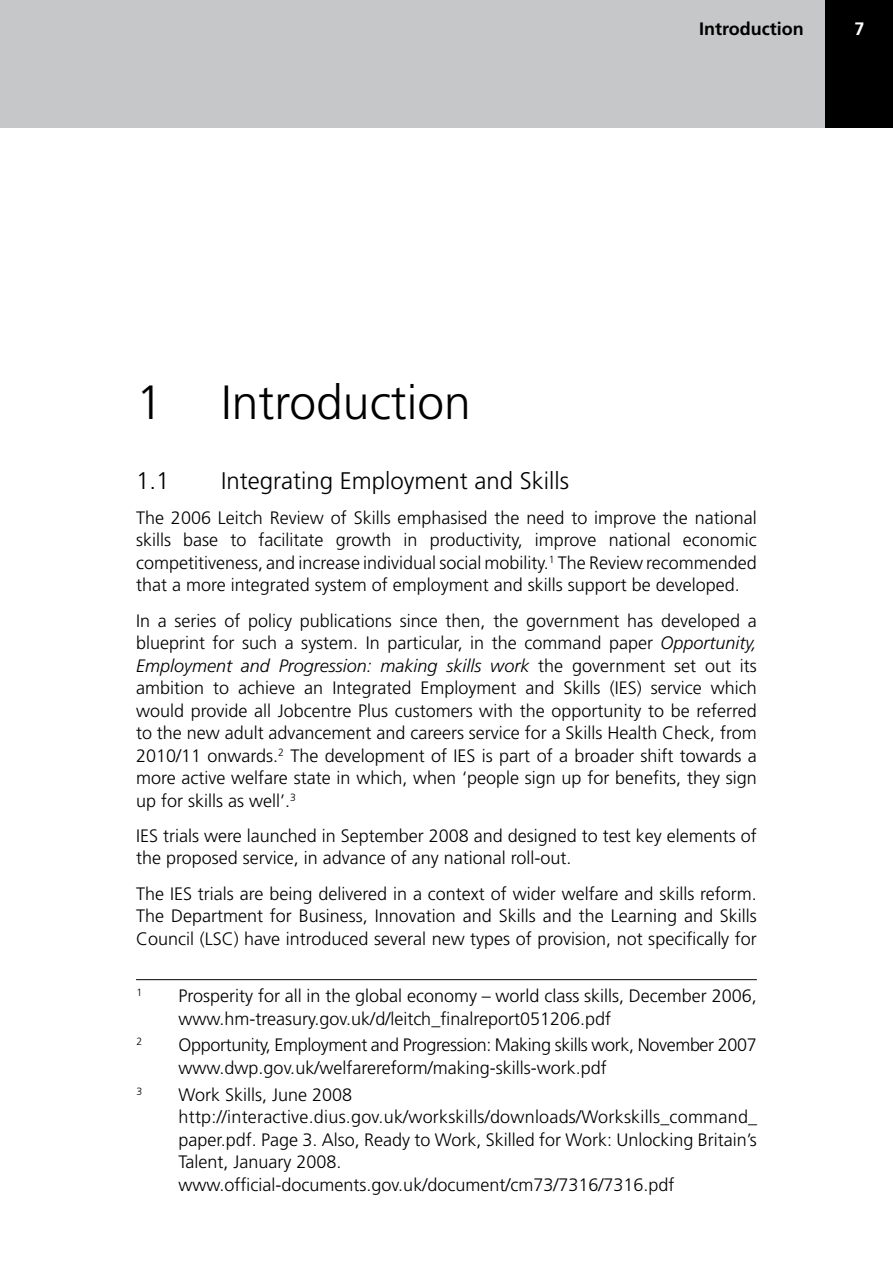
<style>
.page{position:relative;width:893px;height:1263px;background:#fff}
.page>*{position:absolute;margin:0;border:0;box-sizing:border-box;transform-origin:0 0}
.t1{font:300 48px "Frutiger LT";color:#000}
.t2{font:300 24px "Frutiger LT";color:#000}
.t3{font:300 18px/22.5px "Frutiger LT";color:#000;text-align:justify}
.t4{font:300 18px/22.5px "Frutiger LT";letter-spacing:-.02em;color:#000}
.t5{font:700 18px "Frutiger LT";color:#000}
.t6{font:700 18px "Frutiger LT";color:#fff}
.t7{font:300 10.5px "Frutiger LT";color:#000}
.s1{font-style:italic}
</style>
<div class="page">
<div style="left:825px;top:0;width:68px;height:128px;background:#000"></div>
<div style="left:0;top:0;width:825px;height:128px;background:#c6c7c8"></div>
<hr style="left:136px;top:979px;width:621px;height:1px;background:#000">
<h1 class="t1" style="left:136px;top:375px;width:336px">1 Introduction</h1>
<p class="t5" style="left:699px;top:18px;width:106px">Introduction</p>
<p class="t6" style="left:854px;top:18px;width:12px">7</p>
<h2 class="t2" style="left:136px;top:467px;width:35px">1.1</h2>
<h2 class="t2" style="left:221px;top:467px;width:350px">Integrating Employment and Skills</h2>
<p class="t3" style="left:136px;top:507px;width:622px">The 2006 Leitch Review of Skills emphasised the need to improve the national skills base to facilitate growth in productivity, improve national economic competitiveness, and increase individual social mobility.<sup>1</sup> The Review recommended that a more integrated system of employment and skills support be developed.</p>
<p class="t3" style="left:136px;top:609px;width:622px">In a series of policy publications since then, the government has developed a blueprint for such a system. In particular, in the command paper <span class="s1">Opportunity, Employment and Progression: making skills work</span> the government set out its ambition to achieve an Integrated Employment and Skills (IES) service which would provide all Jobcentre Plus customers with the opportunity to be referred to the new adult advancement and careers service for a Skills Health Check, from 2010/11 onwards.<sup>2</sup> The development of IES is part of a broader shift towards a more active welfare state in which, when ‘people sign up for benefits, they sign up for skills as well’.<sup>3</sup></p>
<p class="t3" style="left:136px;top:825px;width:622px">IES trials were launched in September 2008 and designed to test key elements of the proposed service, in advance of any national roll-out.</p>
<p class="t3" style="left:136px;top:882px;width:622px">The IES trials are being delivered in a context of wider welfare and skills reform.<br>The Department for Business, Innovation and Skills and the Learning and Skills Council (LSC) have introduced several new types of provision, not specifically for</p>
<p class="t7" style="left:137px;top:986px;width:7px">1</p>
<p class="t3" style="left:179px;top:985px;width:580px">Prosperity for all in the global economy – world class skills, December 2006, www.hm-treasury.gov.uk/d/leitch_finalreport051206.pdf</p>
<p class="t7" style="left:137px;top:1036px;width:7px">2</p>
<p class="t4" style="left:179px;top:1034px;width:580px">Opportunity, Employment and Progression: Making skills work, November 2007 www.dwp.gov.uk/welfarereform/making-skills-work.pdf</p>
<p class="t7" style="left:137px;top:1085px;width:7px">3</p>
<p class="t3" style="left:179px;top:1083px;width:580px;text-align:left">Work Skills, June 2008 http://interactive.dius.gov.uk/workskills/downloads/Workskills_command_ paper.pdf. Page 3. Also, Ready to Work, Skilled for Work: Unlocking Britain’s Talent, January 2008. www.official-documents.gov.uk/document/cm73/7316/7316.pdf</p>
</div>
